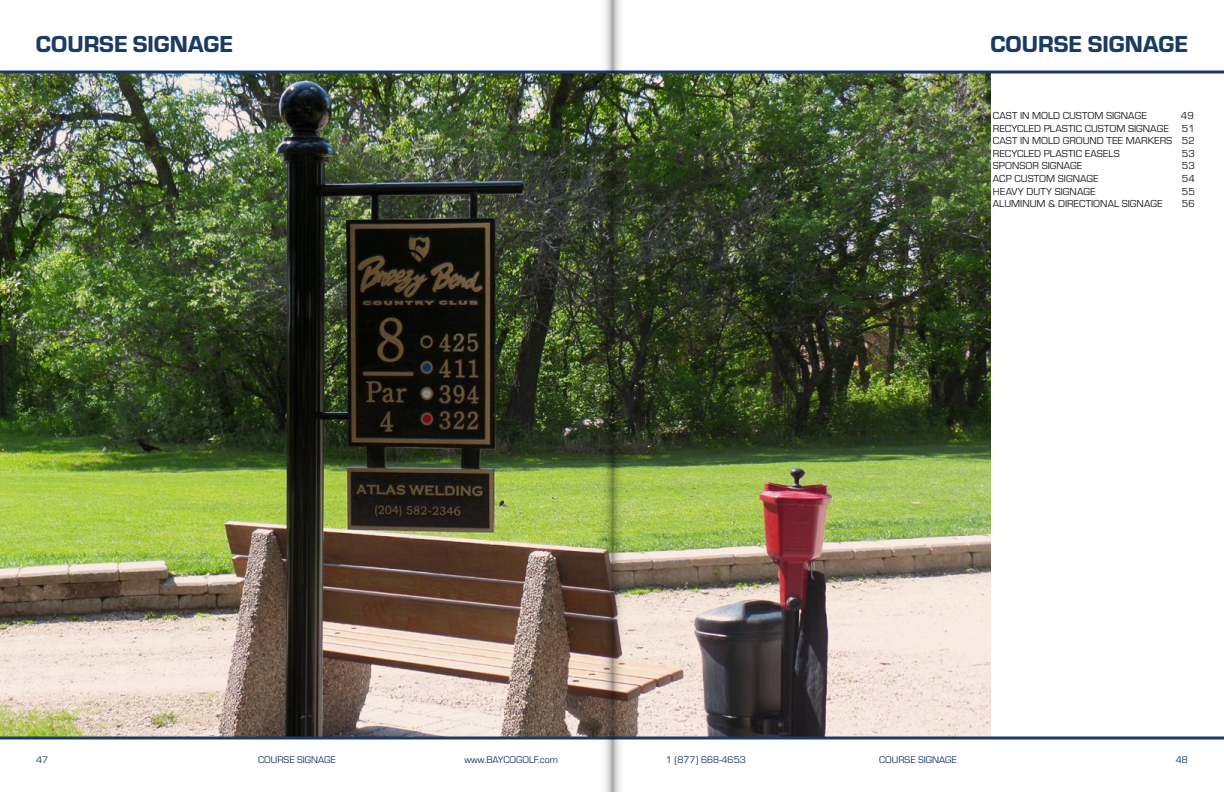
<style>
.page{position:relative;width:1224px;height:792px;background:#fff}
.page>*{position:absolute;margin:0;border:0;box-sizing:border-box;transform-origin:0 0}
.t1{font:24px "Eurostile Hea";color:#1b3b65}
.t2{font:10.5px/12.6px "Eurostile";color:#231f20;text-align:justify}
.t3{font:10px "Eurostile";color:#1b3b65}
</style>
<div class="page">
<img style="left:0;top:74px;width:990px;height:662px">
<svg style="left:0;top:70px;width:1224px;height:4px;fill:#1b3b65"></svg>
<svg style="left:0;top:736px;width:1224px;height:4px;fill:#1b3b65"></svg>
<img style="left:597px;top:0;width:30px;height:792px">
<h1 class="t1" style="left:36px;top:27px;width:198px">COURSE SIGNAGE</h1>
<h1 class="t1" style="left:990px;top:27px;width:199px">COURSE SIGNAGE</h1>
<p class="t2" style="left:993px;top:109px;width:155px">CAST IN MOLD CUSTOM SIGNAGE</p>
<p class="t2" style="left:1181px;top:109px;width:14px">49</p>
<p class="t2" style="left:993px;top:121px;width:177px">RECYCLED PLASTIC CUSTOM SIGNAGE</p>
<p class="t2" style="left:993px;top:121px;width:203px;text-indent:189px">51<br>CAST IN MOLD GROUND TEE MARKERS 52<br>RECYCLED PLASTIC EASELS</p>
<p class="t2" style="left:1182px;top:147px;width:14px">53</p>
<p class="t2" style="left:993px;top:159px;width:91px">SPONSOR SIGNAGE</p>
<p class="t2" style="left:1182px;top:159px;width:14px">53</p>
<p class="t2" style="left:993px;top:172px;width:107px">ACP CUSTOM SIGNAGE</p>
<p class="t2" style="left:1182px;top:172px;width:14px">54</p>
<p class="t2" style="left:993px;top:184px;width:104px">HEAVY DUTY SIGNAGE</p>
<p class="t2" style="left:1182px;top:184px;width:14px">55</p>
<p class="t2" style="left:993px;top:197px;width:171px">ALUMINUM &amp; DIRECTIONAL SIGNAGE</p>
<p class="t2" style="left:1182px;top:197px;width:14px">56</p>
<p class="t3" style="left:36px;top:753px;width:14px">47</p>
<p class="t3" style="left:258px;top:753px;width:79px">COURSE SIGNAGE</p>
<p class="t3" style="left:465px;top:753px;width:95px">www.BAYCOGOLF.com</p>
<p class="t3" style="left:666px;top:753px;width:82px">1 (877) 668-4653</p>
<p class="t3" style="left:879px;top:753px;width:79px">COURSE SIGNAGE</p>
<p class="t3" style="left:1176px;top:753px;width:14px">48</p>
</div>
